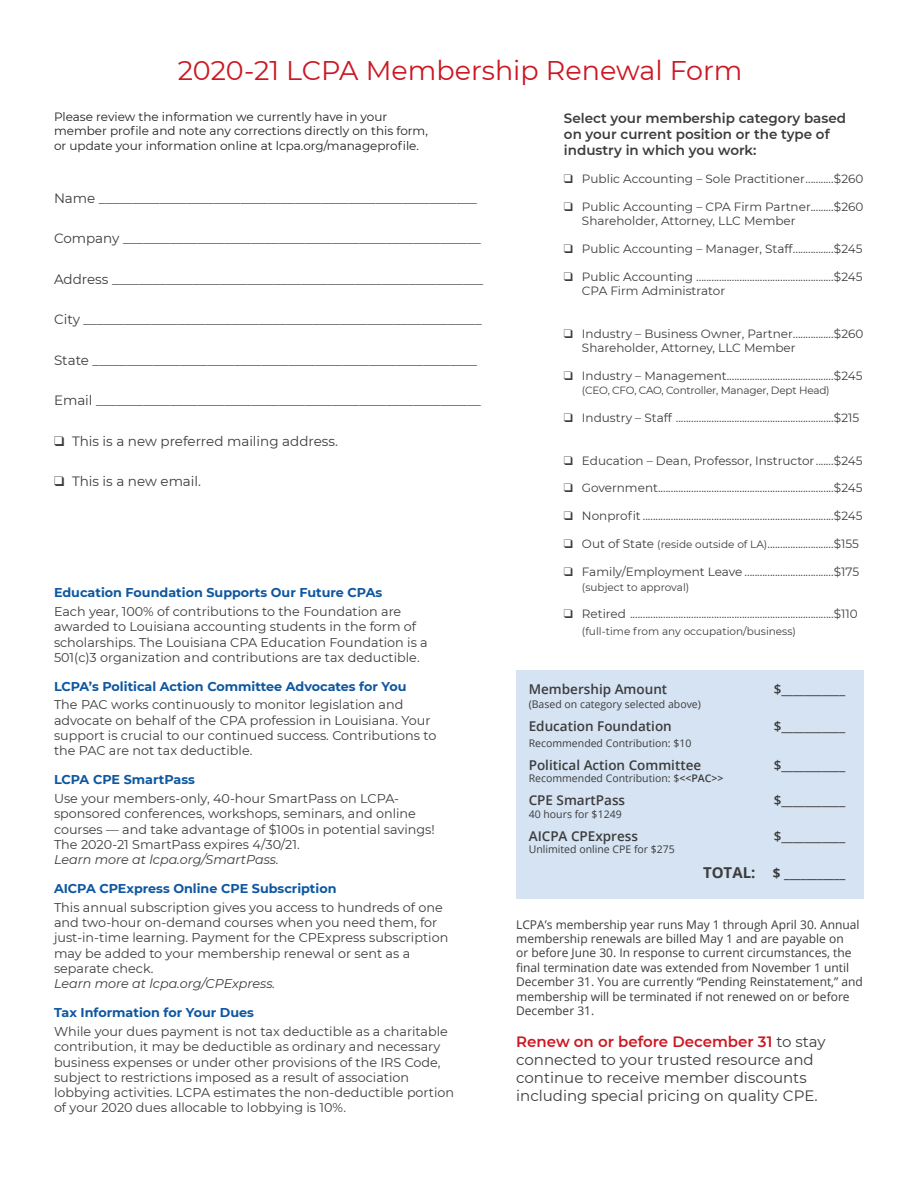
<style>
.page{position:relative;width:918px;height:1188px;background:#fff}
.page>*{position:absolute;margin:0;border:0;box-sizing:border-box;transform-origin:0 0}
.t1{font:27px "Montserrat";color:#cb1823}
.membership_Category{font:15px/18px "Montserrat";color:#3c3c3d}
.prices{font:700 15px "Open Sans";color:#3c3c3d}
.membership_Category-2{font:13.5px "Montserrat";color:#3c3c3d}
.prices-2{font:600 13.5px "Open Sans";color:#3c3c3d}
.membership_Category-3{font:600 13.5px/16.2px "Montserrat";color:#3c3c3d}
.prices-3{font:700 13.5px "Open Sans";color:#3c3c3d}
.desc{font:12.75px/15.3px "Montserrat";color:#3c3c3d}
.t2{font:700 12.75px "Montserrat";color:#0e57a1}
.membership_Category-4{font:12px/14.4px "Montserrat";color:#3c3c3d}
.membership_Category-5{font:12px/14.4px "Open Sans";color:#3c3c3d}
.t3{font:12px/14.4px "Montserrat";color:#231f20}
.side_note{font:10.5px "Open Sans";color:#3c3c3d}
.membership_Category-6{font:10.5px "Montserrat";letter-spacing:-.005em;color:#3c3c3d}
.prices-4{font:10.5px "Open Sans";color:#3c3c3d}
.s1{font-size:10.5px}
.s2{font-style:italic}
.s3{font-weight:600}
.s4{font-weight:600;color:#cb1823}
</style>
<div class="page">
<div style="left:516px;top:671px;width:348px;height:228px;background:#d6e3f2"></div>
<p class="t1" style="left:178px;top:52px;width:566px">2020-21 LCPA Membership Renewal Form</p>
<p class="t3" style="left:54px;top:109px;width:375px">Please review the information we currently have in your member profile and note any corrections directly on this form, or update your information online at lcpa.org/manageprofile.</p>
<p class="membership_Category-3" style="left:564px;top:109px;width:284px">Select your membership category based on your current position or the type of industry in which you work:</p>
<p class="membership_Category-4" style="left:564px;top:171px;width:301px">❑ Public Accounting – Sole Practitioner...........$260</p>
<p class="membership_Category-4" style="left:582px;top:199px;width:283px;text-indent:-18px">❑ Public Accounting – CPA Firm Partner.........$260<br>Shareholder, Attorney, LLC Member</p>
<p class="membership_Category-4" style="left:564px;top:241px;width:300px">❑ Public Accounting – Manager, Staff................$245</p>
<p class="membership_Category-4" style="left:582px;top:269px;width:282px;text-indent:-18px">❑ Public Accounting ......................................................$245<br>CPA Firm Administrator</p>
<p class="membership_Category-4" style="left:582px;top:326px;width:283px;text-indent:-18px">❑ Industry – Business Owner, Partner................$260<br>Shareholder, Attorney, LLC Member</p>
<p class="membership_Category-4" style="left:564px;top:368px;width:300px">❑ Industry – Management..........................................$245</p>
<p class="membership_Category-6" style="left:582px;top:383px;width:249px">(CEO, CFO, CAO, Controller, Manager, Dept Head)</p>
<p class="membership_Category-4" style="left:564px;top:410px;width:297px">❑ Industry – Staff ..............................................................$215</p>
<p class="membership_Category-4" style="left:564px;top:453px;width:300px">❑ Education – Dean, Professor, Instructor .......$245</p>
<p class="membership_Category-4" style="left:564px;top:481px;width:300px">❑ Government.....................................................................$245</p>
<p class="membership_Category-4" style="left:564px;top:508px;width:300px">❑ Nonprofit ...........................................................................$245</p>
<p class="membership_Category-4" style="left:564px;top:536px;width:297px">❑ Out of State <span class="s1">(reside outside of LA)</span>..........................$155</p>
<p class="membership_Category-4" style="left:564px;top:564px;width:297px">❑ Family/Employment Leave ...................................$175</p>
<p class="membership_Category-6" style="left:582px;top:580px;width:109px">(subject to approval)</p>
<p class="membership_Category-4" style="left:564px;top:607px;width:295px">❑ Retired ................................................................................$110</p>
<p class="membership_Category-6" style="left:582px;top:624px;width:216px">(full-time from any occupation/business)</p>
<p class="membership_Category-2" style="left:54px;top:189px;width:424px">Name ________________________________________________________</p>
<p class="membership_Category-2" style="left:54px;top:229px;width:428px">Company _____________________________________________________</p>
<p class="membership_Category-2" style="left:54px;top:270px;width:431px">Address _______________________________________________________</p>
<p class="membership_Category-2" style="left:54px;top:310px;width:429px">City ___________________________________________________________</p>
<p class="membership_Category-2" style="left:54px;top:351px;width:425px">State _________________________________________________________</p>
<p class="membership_Category-2" style="left:54px;top:391px;width:428px">Email _________________________________________________________</p>
<p class="membership_Category-2" style="left:54px;top:432px;width:285px">❑ This is a new preferred mailing address.</p>
<p class="membership_Category-2" style="left:54px;top:472px;width:149px">❑ This is a new email.</p>
<p class="t2" style="left:54px;top:583px;width:330px">Education Foundation Supports Our Future CPAs</p>
<p class="desc" style="left:54px;top:603px;width:375px">Each year, 100% of contributions to the Foundation are awarded to Louisiana accounting students in the form of scholarships. The Louisiana CPA Education Foundation is a 501(c)3 organization and contributions are tax deductible.</p>
<p class="t2" style="left:54px;top:677px;width:354px">LCPA’s Political Action Committee Advocates for You</p>
<p class="desc" style="left:54px;top:697px;width:384px">The PAC works continuously to monitor legislation and advocate on behalf of the CPA profession in Louisiana. Your support is crucial to our continued success. Contributions to the PAC are not tax deductible.</p>
<p class="t2" style="left:54px;top:770px;width:142px">LCPA CPE SmartPass</p>
<p class="desc" style="left:54px;top:790px;width:382px">Use your members-only, 40-hour SmartPass on LCPA&shy;sponsored conferences, workshops, seminars, and online courses — and take advantage of $100s in potential savings!<br>The 2020-21 SmartPass expires 4/30/21.<br><span class="s2">Learn more at lcpa.org/SmartPass.</span></p>
<p class="t2" style="left:54px;top:879px;width:284px">AICPA CPExpress Online CPE Subscription</p>
<p class="desc" style="left:54px;top:899px;width:396px">This annual subscription gives you access to hundreds of one and two-hour on-demand courses when you need them, for just-in-time learning. Payment for the CPExpress subscription may be added to your membership renewal or sent as a separate check.<br><span class="s2">Learn more at lcpa.org/CPExpress.</span></p>
<p class="t2" style="left:54px;top:1003px;width:202px">Tax Information for Your Dues</p>
<p class="desc" style="left:54px;top:1023px;width:402px">While your dues payment is not tax deductible as a charitable contribution, it may be deductible as ordinary and necessary business expenses or under other provisions of the IRS Code, subject to restrictions imposed as a result of association lobbying activities. LCPA estimates the non-deductible portion of your 2020 dues allocable to lobbying is 10%.</p>
<p class="prices-2" style="left:529px;top:680px;width:140px">Membership Amount</p>
<p class="prices-2" style="left:774px;top:680px;width:73px">$___________</p>
<p class="side_note" style="left:529px;top:697px;width:174px">(Based on category selected above)</p>
<p class="prices-2" style="left:529px;top:716px;width:145px">Education Foundation</p>
<p class="prices-2" style="left:774px;top:716px;width:73px">$___________</p>
<p class="side_note" style="left:529px;top:736px;width:164px">Recommended Contribution: $10</p>
<p class="prices-2" style="left:529px;top:756px;width:174px">Political Action Committee</p>
<p class="prices-2" style="left:774px;top:756px;width:73px">$___________</p>
<p class="side_note" style="left:529px;top:771px;width:196px">Recommended Contribution: $<span class="s3">&lt;&lt;PAC&gt;&gt;</span></p>
<p class="prices-2" style="left:529px;top:791px;width:98px">CPE SmartPass</p>
<p class="prices-2" style="left:774px;top:791px;width:73px">$___________</p>
<p class="side_note" style="left:529px;top:807px;width:94px">40 hours for $1249</p>
<p class="prices-2" style="left:529px;top:827px;width:111px">AICPA CPExpress</p>
<p class="prices-2" style="left:774px;top:827px;width:73px">$___________</p>
<p class="prices-4" style="left:529px;top:842px;width:148px">Unlimited online CPE for $275</p>
<p class="prices" style="left:703px;top:862px;width:54px">TOTAL:</p>
<p class="prices-3" style="left:773px;top:864px;width:74px">$ ___________</p>
<p class="membership_Category-5" style="left:516px;top:917px;width:348px">LCPA’s membership year runs May 1 through April 30. Annual membership renewals are billed May 1 and are payable on<br>or before June 30. In response to current circumstances, the final termination date was extended from November 1 until December 31. You are currently “Pending Reinstatement,” and membership will be terminated if not renewed on or before December 31.</p>
<p class="membership_Category" style="left:516px;top:1032px;width:311px"><span class="s4">Renew on or before December 31</span> to stay connected to your trusted resource and continue to receive member discounts including special pricing on quality CPE.</p>
</div>
